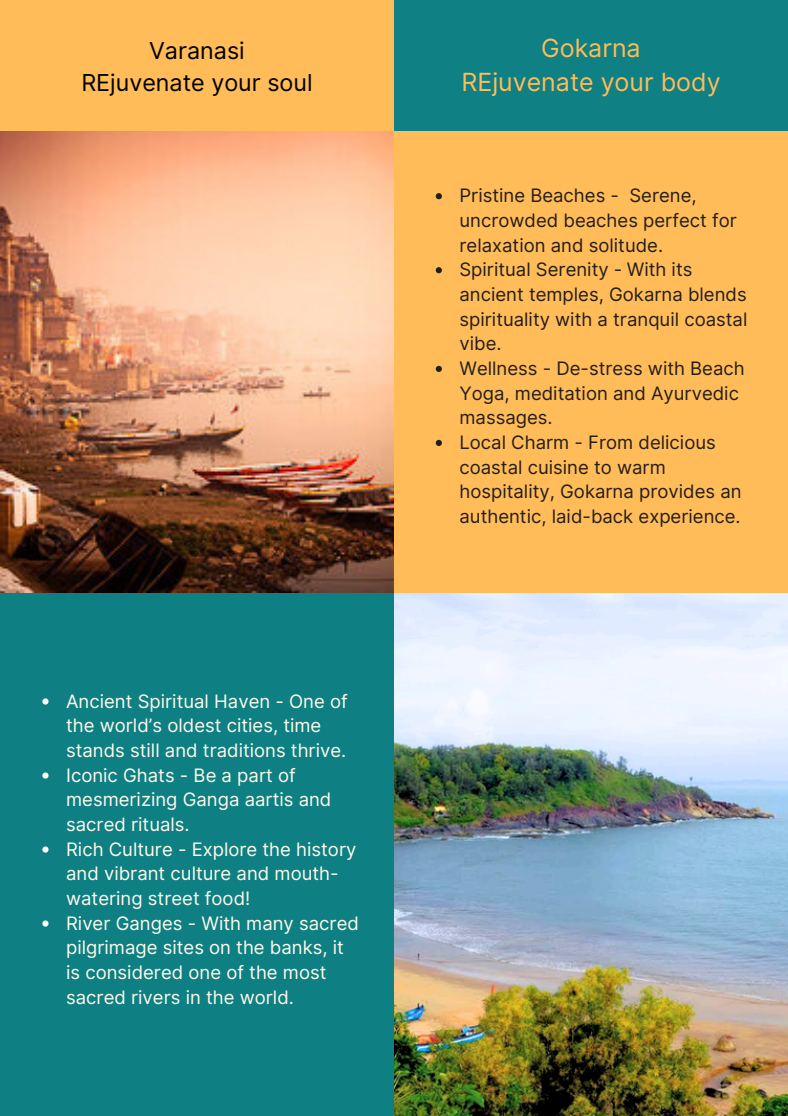
<style>
.page{position:relative;width:788px;height:1116px;background:#fff}
.page>*{position:absolute;margin:0;border:0;box-sizing:border-box;transform-origin:0 0}
.t1{font:25px/33.8px "Inter";color:#ffbc59;text-align:center}
.t2{font:23.25px/32px "Inter";color:#000;text-align:center}
.t3{font:18.5px/24.8px "Inter";color:#241e19}
.t4{font:18.5px/24.8px "Inter";color:#fffaea}
</style>
<div class="page">
<div style="left:0;top:592px;width:394px;height:523px;background:#0e8084"></div>
<div style="left:0;top:1px;width:394px;height:130px;background:#ffbc59"></div>
<img style="left:394px;top:592px;width:394px;height:523px">
<img style="left:0;top:131px;width:394px;height:461px">
<div style="left:394px;top:1px;width:394px;height:591px;background:#ffbc59"></div>
<svg style="left:42px;top:698px;width:7px;height:6px"></svg>
<svg style="left:42px;top:772px;width:7px;height:6px"></svg>
<svg style="left:42px;top:846px;width:7px;height:6px"></svg>
<svg style="left:42px;top:920px;width:7px;height:6px"></svg>
<svg style="left:435px;top:193px;width:7px;height:6px"></svg>
<svg style="left:435px;top:267px;width:7px;height:6px"></svg>
<svg style="left:435px;top:366px;width:7px;height:6px"></svg>
<svg style="left:435px;top:440px;width:7px;height:6px"></svg>
<div style="left:394px;top:1px;width:394px;height:130px;background:#0f8084"></div>
<h1 class="t2" style="left:81px;top:34px;width:233px">Varanasi<br>REjuvenate your soul</h1>
<p class="t4" style="left:66px;top:688px;width:283px">Ancient Spiritual Haven - One of the world’s oldest cities, time stands still and traditions thrive.</p>
<h1 class="t4" style="left:66px;top:762px;width:267px">Iconic Ghats - Be a part of mesmerizing Ganga aartis and sacred rituals.</h1>
<p class="t4" style="left:66px;top:836px;width:292px">Rich Culture - Explore the history and vibrant culture and mouth&shy;watering street food!</p>
<p class="t4" style="left:66px;top:910px;width:294px">River Ganges - With many sacred pilgrimage sites on the banks, it is considered one of the most sacred rivers in the world.</p>
<p class="t1" style="left:461px;top:31px;width:261px">Gokarna<br>REjuvenate your body</p>
<p class="t3" style="left:459px;top:183px;width:279px">Pristine Beaches - Serene, uncrowded beaches perfect for relaxation and solitude.</p>
<p class="t3" style="left:459px;top:257px;width:289px">Spiritual Serenity - With its ancient temples, Gokarna blends spirituality with a tranquil coastal vibe.</p>
<p class="t3" style="left:459px;top:356px;width:287px">Wellness - De-stress with Beach<br>Yoga, meditation and Ayurvedic massages.</p>
<p class="t3" style="left:459px;top:430px;width:283px">Local Charm - From delicious coastal cuisine to warm hospitality, Gokarna provides an authentic, laid-back experience.</p>
</div>
